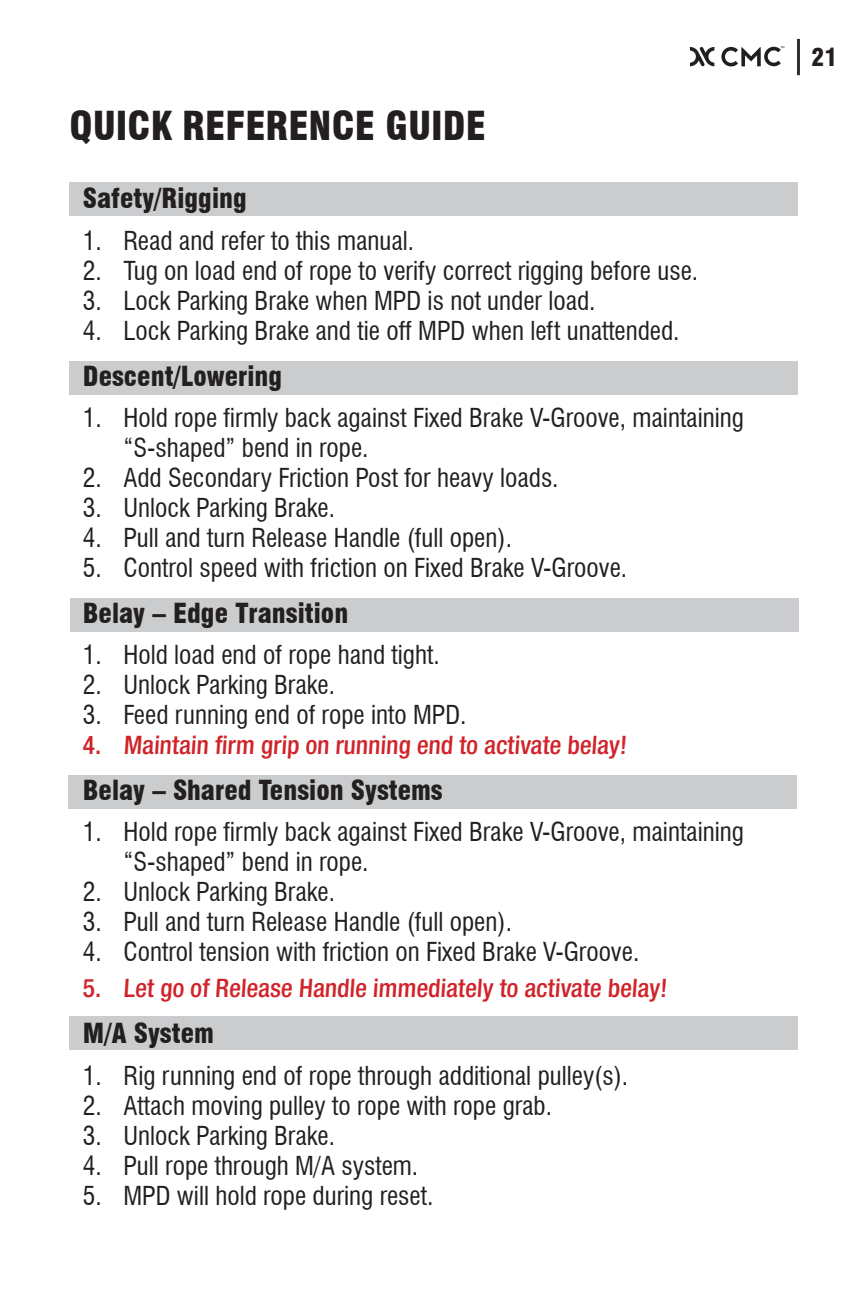
<style>
.page{position:relative;width:864px;height:1296px;background:#fff}
.page>*{position:absolute;margin:0;border:0;box-sizing:border-box;transform-origin:0 0}
.t1{font:900 condensed 39px "Swiss 721 BT";color:#231f20}
.t2{font:900 condensed 27px "Swiss 721 BT";color:#231f20}
.t3{font:condensed 25.5px/30px "Swiss 721 BT";color:#231f20}
.t4{font:500 condensed 25.5px "Helvetica Neue";color:#d1232a}
.t5{font:900 condensed 24px "Swiss 721 BT";color:#231f20}
</style>
<div class="page">
<hr style="left:797px;top:39px;width:3px;height:36px;background:#312f30">
<svg style="left:690px;top:47px;width:24px;height:20px"></svg>
<svg style="left:721px;top:46px;width:63px;height:20px"></svg>
<div style="left:69px;top:361px;width:729px;height:33px;background:#cbccce"></div>
<div style="left:69px;top:182px;width:729px;height:34px;background:#cbccce"></div>
<div style="left:70px;top:598px;width:730px;height:33px;background:#cbccce"></div>
<div style="left:68px;top:775px;width:729px;height:34px;background:#cbccce"></div>
<div style="left:69px;top:1016px;width:729px;height:34px;background:#cbccce"></div>
<h1 class="t1" style="left:69px;top:103px;width:418px">QUICK REFERENCE GUIDE</h1>
<p class="t2" style="left:83px;top:182px;width:165px">Safety/Rigging</p>
<p class="t3" style="left:83px;top:225px;width:333px">1. Read and refer to this manual.</p>
<p class="t3" style="left:83px;top:255px;width:617px">2. Tug on load end of rope to verify correct rigging before use.</p>
<p class="t3" style="left:83px;top:285px;width:514px">3. Lock Parking Brake when MPD is not under load.</p>
<p class="t3" style="left:83px;top:315px;width:598px">4. Lock Parking Brake and tie off MPD when left unattended.</p>
<p class="t2" style="left:83px;top:360px;width:201px">Descent/Lowering</p>
<p class="t3" style="left:123px;top:403px;width:622px;text-indent:-40px">1. Hold rope firmly back against Fixed Brake V-Groove, maintaining “S-shaped” bend in rope.</p>
<p class="t3" style="left:83px;top:463px;width:477px">2. Add Secondary Friction Post for heavy loads.</p>
<p class="t3" style="left:83px;top:493px;width:254px">3. Unlock Parking Brake.</p>
<p class="t3" style="left:83px;top:523px;width:431px">4. Pull and turn Release Handle (full open).</p>
<p class="t3" style="left:83px;top:553px;width:546px">5. Control speed with friction on Fixed Brake V-Groove.</p>
<p class="t2" style="left:83px;top:597px;width:267px">Belay – Edge Transition</p>
<p class="t3" style="left:83px;top:640px;width:358px">1. Hold load end of rope hand tight.</p>
<p class="t3" style="left:83px;top:670px;width:254px">2. Unlock Parking Brake.</p>
<p class="t3" style="left:83px;top:700px;width:385px">3. Feed running end of rope into MPD.</p>
<p class="t4" style="left:83px;top:730px;width:547px">4. Maintain firm grip on running end to activate belay!</p>
<p class="t2" style="left:83px;top:774px;width:361px">Belay – Shared Tension Systems</p>
<p class="t3" style="left:123px;top:817px;width:622px;text-indent:-40px">1. Hold rope firmly back against Fixed Brake V-Groove, maintaining “S-shaped” bend in rope.</p>
<p class="t3" style="left:83px;top:877px;width:254px">2. Unlock Parking Brake.</p>
<p class="t3" style="left:83px;top:907px;width:431px">3. Pull and turn Release Handle (full open).</p>
<p class="t3" style="left:83px;top:937px;width:558px">4. Control tension with friction on Fixed Brake V-Groove.</p>
<p class="t4" style="left:83px;top:973px;width:588px">5. Let go of Release Handle immediately to activate belay!</p>
<p class="t2" style="left:83px;top:1017px;width:132px">M/A System</p>
<p class="t3" style="left:83px;top:1060px;width:547px">1. Rig running end of rope through additional pulley(s).</p>
<p class="t3" style="left:83px;top:1090px;width:471px">2. Attach moving pulley to rope with rope grab.</p>
<p class="t3" style="left:83px;top:1120px;width:254px">3. Unlock Parking Brake.</p>
<p class="t3" style="left:83px;top:1150px;width:337px">4. Pull rope through M/A system.</p>
<p class="t3" style="left:83px;top:1180px;width:352px">5. MPD will hold rope during reset.</p>
<p class="t5" style="left:812px;top:43px;width:27px">21</p>
</div>
